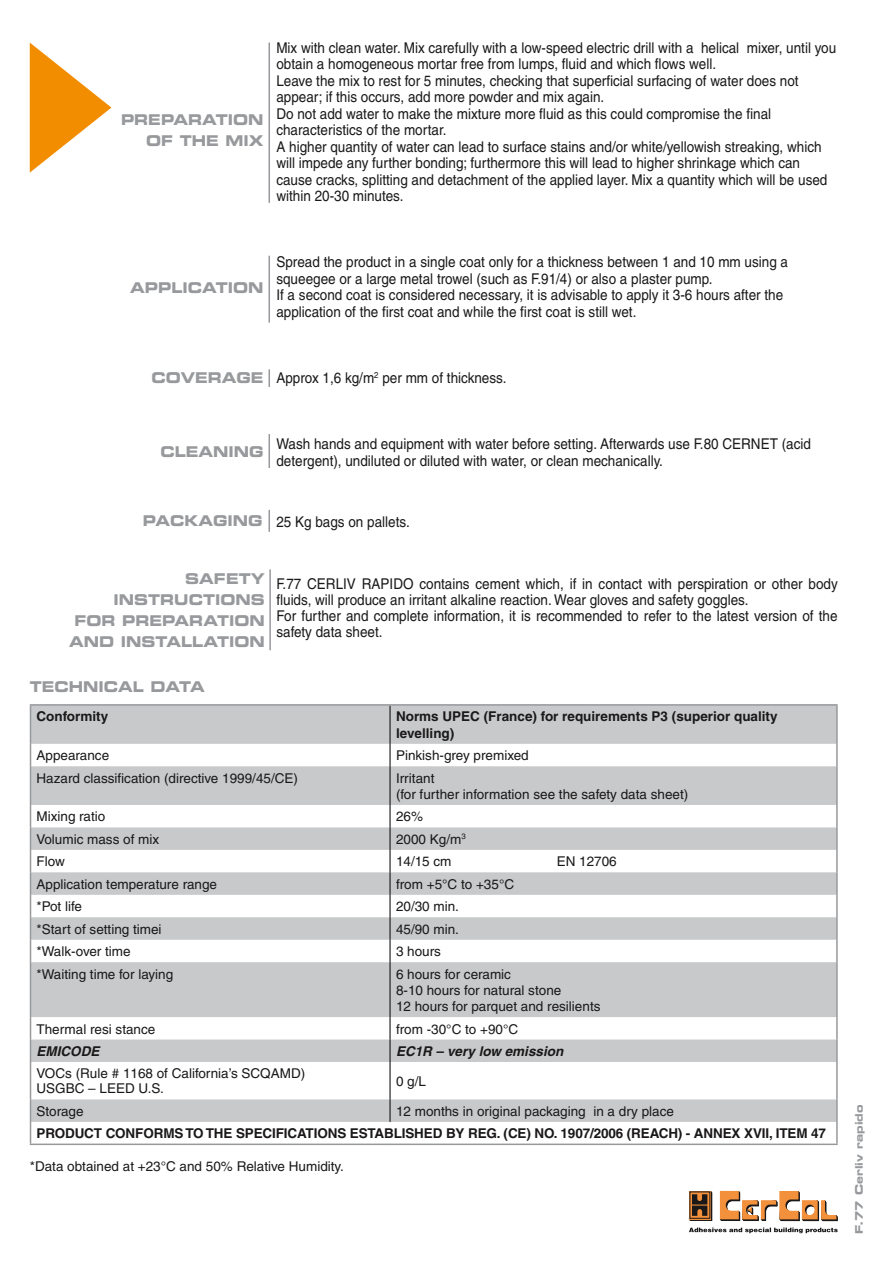
<style>
.page{position:relative;width:893px;height:1263px;background:#fff}
.page>*{position:absolute;margin:0;border:0;box-sizing:border-box;transform-origin:0 0}
.t1{font:14.85px/16.5px "Helvetica LT";color:#1a1818;scale:.91 1}
.t2{font:14.85px/21px "Eurostile LT Bold Extended Two";color:#97999c;text-align:right;scale:.91 1}
.t3{font:13.5px/16.2px "Helvetica LT";color:#1a1818}
.t4{font:700 13.5px/16.5px "Helvetica LT";letter-spacing:-.01em;color:#1a1818}
.t5{font:italic 700 13.5px "Helvetica LT";color:#1a1818}
.t6{font:10.5px "Eurostile LT Bold Extended Two";color:#97999c}
</style>
<div class="page">
<hr style="left:268px;top:43px;width:2px;height:160px;background:#97999c">
<hr style="left:268px;top:434px;width:2px;height:34px;background:#97999c">
<hr style="left:268px;top:256px;width:2px;height:67px;background:#97999c">
<hr style="left:268px;top:510px;width:2px;height:22px;background:#97999c">
<svg style="left:268px;top:369px;width:2px;height:18px"></svg>
<svg style="left:30px;top:43px;width:81px;height:130px"></svg>
<svg style="left:31px;top:706px;width:805px;height:416px;fill:#c7c9ca"></svg>
<hr style="left:389px;top:706px;width:2px;height:38px;background:#1a1818">
<hr style="left:389px;top:744px;width:2px;height:22px;background:#1a1818">
<hr style="left:389px;top:766px;width:2px;height:39px;background:#1a1818">
<hr style="left:389px;top:805px;width:2px;height:22px;background:#1a1818">
<hr style="left:389px;top:827px;width:2px;height:23px;background:#1a1818">
<hr style="left:389px;top:850px;width:2px;height:22px;background:#1a1818">
<hr style="left:389px;top:872px;width:2px;height:23px;background:#1a1818">
<hr style="left:389px;top:895px;width:2px;height:22px;background:#1a1818">
<hr style="left:389px;top:917px;width:2px;height:23px;background:#1a1818">
<hr style="left:389px;top:940px;width:2px;height:22px;background:#1a1818">
<hr style="left:389px;top:962px;width:2px;height:55px;background:#1a1818">
<hr style="left:389px;top:1017px;width:2px;height:22px;background:#1a1818">
<hr style="left:389px;top:1039px;width:2px;height:23px;background:#1a1818">
<hr style="left:389px;top:1062px;width:2px;height:37px;background:#1a1818">
<hr style="left:389px;top:1099px;width:2px;height:23px;background:#1a1818">
<hr style="left:30px;top:704px;width:360px;height:2px;background:#97999c">
<hr style="left:30px;top:706px;width:1px;height:38px;background:#97999c">
<hr style="left:390px;top:704px;width:448px;height:2px;background:#97999c">
<hr style="left:836px;top:706px;width:2px;height:38px;background:#97999c">
<svg style="left:30px;top:744px;width:1px;height:22px"></svg>
<hr style="left:836px;top:744px;width:2px;height:22px;background:#97999c">
<hr style="left:30px;top:766px;width:1px;height:39px;background:#97999c">
<hr style="left:836px;top:766px;width:2px;height:39px;background:#97999c">
<hr style="left:836px;top:805px;width:2px;height:22px;background:#97999c">
<hr style="left:836px;top:827px;width:2px;height:23px;background:#97999c">
<hr style="left:836px;top:850px;width:2px;height:22px;background:#97999c">
<hr style="left:836px;top:872px;width:2px;height:23px;background:#97999c">
<hr style="left:836px;top:895px;width:2px;height:22px;background:#97999c">
<hr style="left:836px;top:917px;width:2px;height:23px;background:#97999c">
<svg style="left:30px;top:805px;width:1px;height:157px"></svg>
<hr style="left:836px;top:940px;width:2px;height:22px;background:#97999c">
<hr style="left:30px;top:962px;width:1px;height:55px;background:#97999c">
<hr style="left:836px;top:962px;width:2px;height:55px;background:#97999c">
<hr style="left:836px;top:1017px;width:2px;height:22px;background:#97999c">
<svg style="left:30px;top:1017px;width:1px;height:45px"></svg>
<hr style="left:836px;top:1039px;width:2px;height:23px;background:#97999c">
<hr style="left:30px;top:1062px;width:1px;height:37px;background:#97999c">
<hr style="left:836px;top:1062px;width:2px;height:37px;background:#97999c">
<hr style="left:836px;top:1099px;width:2px;height:23px;background:#97999c">
<svg style="left:30px;top:1099px;width:1px;height:44px"></svg>
<hr style="left:836px;top:1122px;width:2px;height:21px;background:#97999c">
<hr style="left:30px;top:1143px;width:360px;height:2px;background:#97999c">
<hr style="left:390px;top:1143px;width:448px;height:2px;background:#97999c">
<svg style="left:689px;top:1191px;width:23px;height:30px"></svg>
<svg style="left:720px;top:1191px;width:118px;height:30px"></svg>
<svg style="left:689px;top:1227px;width:149px;height:6px"></svg>
<hr style="left:269px;top:569px;width:2px;height:81px;background:#97999c">
<p class="t2" style="left:121px;top:109px;width:158px">PREPARATION<br>OF THE MIX</p>
<p class="t1" style="left:276px;top:39px;width:617px">Mix with clean water. Mix carefully with a low-speed electric drill with a helical mixer, until you obtain a homogeneous mortar free from lumps, fluid and which flows well.<br>Leave the mix to rest for 5 minutes, checking that superficial surfacing of water does not appear; if this occurs, add more powder and mix again.<br>Do not add water to make the mixture more fluid as this could compromise the final characteristics of the mortar.<br>A higher quantity of water can lead to surface stains and/or white/yellowish streaking, which will impede any further bonding; furthermore this will lead to higher shrinkage which can cause cracks, splitting and detachment of the applied layer. Mix a quantity which will be used within 20-30 minutes.</p>
<p class="t2" style="left:130px;top:277px;width:148px">APPLICATION</p>
<p class="t1" style="left:276px;top:254px;width:564px">Spread the product in a single coat only for a thickness between 1 and 10 mm using a squeegee or a large metal trowel (such as F.91/4) or also a plaster pump.<br>If a second coat is considered necessary, it is advisable to apply it 3-6 hours after the application of the first coat and while the first coat is still wet.</p>
<p class="t2" style="left:152px;top:367px;width:125px">COVERAGE</p>
<p class="t1" style="left:276px;top:369px;width:254px">Approx 1,6 kg/m<sup>2</sup> per mm of thickness.</p>
<p class="t2" style="left:161px;top:441px;width:115px">CLEANING</p>
<p class="t1" style="left:276px;top:435px;width:589px">Wash hands and equipment with water before setting. Afterwards use F.80 CERNET (acid detergent), undiluted or diluted with water, or clean mechanically.</p>
<p class="t2" style="left:143px;top:510px;width:133px">PACKAGING</p>
<p class="t1" style="left:276px;top:513px;width:148px">25 Kg bags on pallets.</p>
<p class="t2" style="left:69px;top:567px;width:216px">SAFETY<br>INSTRUCTIONS<br>FOR PREPARATION<br>AND INSTALLATION</p>
<p class="t1" style="left:276px;top:575px;width:618px;line-height:16px">F.77 CERLIV RAPIDO contains cement which, if in contact with perspiration or other body fluids, will produce an irritant alkaline reaction. Wear gloves and safety goggles.<br>For further and complete information, it is recommended to refer to the latest version of the safety data sheet.</p>
<p class="t2" style="left:30px;top:676px;width:194px">TECHNICAL DATA</p>
<p class="t4" style="left:37px;top:708px;width:73px">Conformity</p>
<p class="t4" style="left:396px;top:708px;width:383px">Norms UPEC (France) for requirements P3 (superior quality levelling)</p>
<p class="t3" style="left:37px;top:747px;width:74px">Appearance</p>
<p class="t3" style="left:396px;top:747px;width:134px">Pinkish-grey premixed</p>
<p class="t3" style="left:37px;top:770px;width:263px">Hazard classification (directive 1999/45/CE)</p>
<p class="t3" style="left:396px;top:770px;width:294px">Irritant<br>(for further information see the safety data sheet)</p>
<p class="t3" style="left:37px;top:808px;width:70px">Mixing ratio</p>
<p class="t3" style="left:396px;top:808px;width:29px">26%</p>
<p class="t3" style="left:37px;top:831px;width:124px">Volumic mass of mix</p>
<p class="t3" style="left:396px;top:831px;width:71px">2000 Kg/m<sup>3</sup></p>
<p class="t3" style="left:37px;top:853px;width:30px">Flow</p>
<p class="t3" style="left:396px;top:853px;width:57px">14/15 cm</p>
<p class="t3" style="left:557px;top:853px;width:62px">EN 12706</p>
<p class="t3" style="left:37px;top:876px;width:182px">Application temperature range</p>
<p class="t3" style="left:396px;top:876px;width:120px">from +5°C to +35°C</p>
<p class="t3" style="left:37px;top:898px;width:47px">*Pot life</p>
<p class="t3" style="left:396px;top:898px;width:65px">20/30 min.</p>
<p class="t3" style="left:37px;top:921px;width:127px">*Start of setting timei</p>
<p class="t3" style="left:396px;top:921px;width:65px">45/90 min.</p>
<p class="t3" style="left:37px;top:943px;width:96px">*Walk-over time</p>
<p class="t3" style="left:396px;top:943px;width:47px">3 hours</p>
<p class="t3" style="left:37px;top:966px;width:138px">*Waiting time for laying</p>
<p class="t3" style="left:396px;top:966px;width:206px">6 hours for ceramic<br>8-10 hours for natural stone<br>12 hours for parquet and resilients</p>
<p class="t3" style="left:37px;top:1021px;width:120px">Thermal resi stance</p>
<p class="t3" style="left:396px;top:1021px;width:124px">from -30°C to +90°C</p>
<p class="t5" style="left:37px;top:1043px;width:65px">EMICODE</p>
<p class="t5" style="left:396px;top:1043px;width:169px">EC1R – very low emission</p>
<p class="t3" style="left:37px;top:1066px;width:270px;line-height:15px">VOCs (Rule # 1168 of California’s SCQAMD)<br>USGBC – LEED U.S.</p>
<p class="t3" style="left:396px;top:1073px;width:32px">0 g/L</p>
<p class="t3" style="left:37px;top:1103px;width:49px">Storage</p>
<p class="t3" style="left:396px;top:1103px;width:279px">12 months in original packaging in a dry place</p>
<p class="t4" style="left:37px;top:1125px;width:791px">PRODUCT CONFORMS TO THE SPECIFICATIONS ESTABLISHED BY REG. (CE) NO. 1907/2006 (REACH) - ANNEX XVII, ITEM 47</p>
<p class="t3" style="left:30px;top:1158px;width:315px">*Data obtained at +23°C and 50% Relative Humidity.</p>
<p class="t6" style="left:852px;top:1234px;width:131px;rotate:-90deg">F.77 Cerliv rapido</p>
</div>
